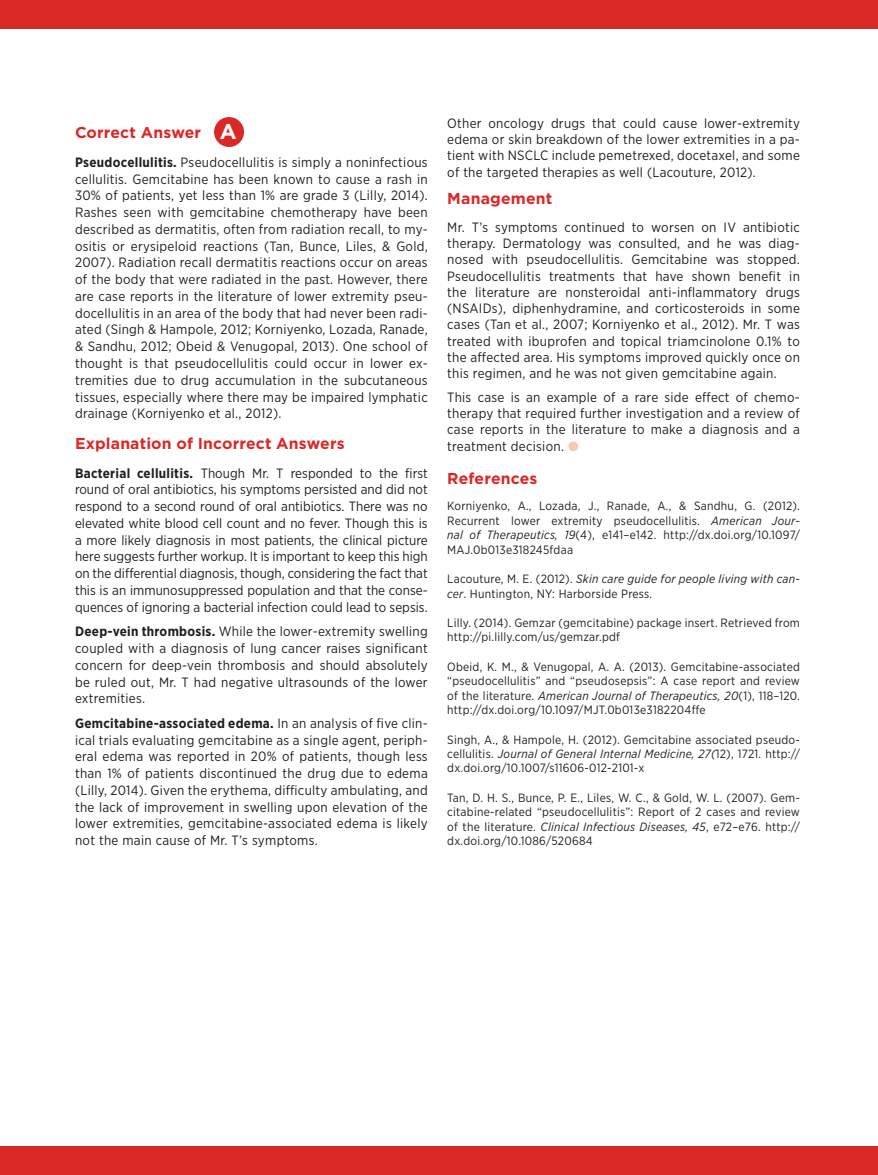
<style>
.page{position:relative;width:878px;height:1175px;background:#fff}
.page>*{position:absolute;margin:0;border:0;box-sizing:border-box;transform-origin:0 0}
.t1{font:700 21.45px "Gotham";color:#fff}
.DS_Header1{font:700 15.75px "Gotham";letter-spacing:.01em;color:#da2827}
.DS_bodytext1{font:13.5px/16.8px "Gotham Narrow";letter-spacing:.02em;color:#231f20;text-align:justify}
.DS_Refs1{font:12px/14.4px "Gotham Narrow";letter-spacing:.02em;color:#231f20;text-align:justify}
.s1{font-weight:700}
.s2{color:#f5c7b4}
.s3{font-style:italic}
</style>
<div class="page">
<div style="left:0;top:0;width:878px;height:29px;background:#da2827"></div>
<div style="left:0;top:1145px;width:878px;height:29px;background:#da2827"></div>
<div style="left:214px;top:117px;width:30px;height:30px;background:#da2827;border-radius:50%"></div>
<p class="DS_Header1" style="left:75px;top:122px;width:128px">Correct Answer</p>
<p class="t1" style="left:220px;top:117px;width:18px">A</p>
<p class="DS_bodytext1" style="left:75px;top:153px;width:354px"><span class="s1">Pseudocellulitis.</span> Pseudocellulitis is simply a noninfectious cellulitis. Gemcitabine has been known to cause a rash in 30% of patients, yet less than 1% are grade 3 (Lilly, 2014).<br>Rashes seen with gemcitabine chemotherapy have been described as dermatitis, often from radiation recall, to my&shy;ositis or erysipeloid reactions (Tan, Bunce, Liles, &amp; Gold, 2007). Radiation recall dermatitis reactions occur on areas of the body that were radiated in the past. However, there are case reports in the literature of lower extremity pseu&shy;docellulitis in an area of the body that had never been radi&shy;ated (Singh &amp; Hampole, 2012; Korniyenko, Lozada, Ranade, &amp; Sandhu, 2012; Obeid &amp; Venugopal, 2013). One school of thought is that pseudocellulitis could occur in lower ex&shy;tremities due to drug accumulation in the subcutaneous tissues, especially where there may be impaired lymphatic drainage (Korniyenko et al., 2012).</p>
<p class="DS_Header1" style="left:75px;top:433px;width:271px">Explanation of Incorrect Answers</p>
<p class="DS_bodytext1" style="left:75px;top:464px;width:354px"><span class="s1">Bacterial cellulitis.</span> Though Mr. T responded to the first round of oral antibiotics, his symptoms persisted and did not respond to a second round of oral antibiotics. There was no elevated white blood cell count and no fever. Though this is a more likely diagnosis in most patients, the clinical picture here suggests further workup. It is important to keep this high on the differential diagnosis, though, considering the fact that this is an immunosuppressed population and that the conse&shy;quences of ignoring a bacterial infection could lead to sepsis.</p>
<p class="DS_bodytext1" style="left:75px;top:623px;width:354px"><span class="s1">Deep-vein thrombosis.</span> While the lower-extremity swelling coupled with a diagnosis of lung cancer raises significant concern for deep-vein thrombosis and should absolutely be ruled out, Mr. T had negative ultrasounds of the lower extremities.</p>
<p class="DS_bodytext1" style="left:75px;top:714px;width:354px"><span class="s1">Gemcitabine-associated edema.</span> In an analysis of five clin&shy;ical trials evaluating gemcitabine as a single agent, periph&shy;eral edema was reported in 20% of patients, though less than 1% of patients discontinued the drug due to edema (Lilly, 2014). Given the erythema, difficulty ambulating, and the lack of improvement in swelling upon elevation of the lower extremities, gemcitabine-associated edema is likely not the main cause of Mr. T’s symptoms.</p>
<p class="DS_bodytext1" style="left:447px;top:115px;width:354px;line-height:16.2px">Other oncology drugs that could cause lower-extremity edema or skin breakdown of the lower extremities in a pa&shy;tient with NSCLC include pemetrexed, docetaxel, and some of the targeted therapies as well (Lacouture, 2012).</p>
<p class="DS_Header1" style="left:447px;top:188px;width:106px">Management</p>
<p class="DS_bodytext1" style="left:447px;top:219px;width:354px;line-height:16.2px">Mr. T’s symptoms continued to worsen on IV antibiotic therapy. Dermatology was consulted, and he was diag&shy;nosed with pseudocellulitis. Gemcitabine was stopped.<br>Pseudocellulitis treatments that have shown benefit in the literature are nonsteroidal anti-inflammatory drugs (NSAIDs), diphenhydramine, and corticosteroids in some cases (Tan et al., 2007; Korniyenko et al., 2012). Mr. T was treated with ibuprofen and topical triamcinolone 0.1% to the affected area. His symptoms improved quickly once on this regimen, and he was not given gemcitabine again.</p>
<p class="DS_bodytext1" style="left:447px;top:389px;width:354px;line-height:16.2px">This case is an example of a rare side effect of chemo&shy;therapy that required further investigation and a review of case reports in the literature to make a diagnosis and a treatment decision. <span class="s2">●</span></p>
<p class="DS_Header1" style="left:447px;top:468px;width:92px">References</p>
<p class="DS_Refs1" style="left:447px;top:499px;width:354px">Korniyenko, A., Lozada, J., Ranade, A., &amp; Sandhu, G. (2012).<br>Recurrent lower extremity pseudocellulitis. <span class="s3">American Jour&shy;nal of Therapeutics, 19</span>(4), e141–e142. http://dx.doi.org/10.1097/ MAJ.0b013e318245fdaa</p>
<p class="DS_Refs1" style="left:447px;top:571px;width:354px">Lacouture, M. E. (2012). <span class="s3">Skin care guide for people living with can&shy;cer</span>. Huntington, NY: Harborside Press.</p>
<p class="DS_Refs1" style="left:447px;top:615px;width:354px">Lilly. (2014). Gemzar (gemcitabine) package insert. Retrieved from http://pi.lilly.com/us/gemzar.pdf</p>
<p class="DS_Refs1" style="left:447px;top:659px;width:354px">Obeid, K. M., &amp; Venugopal, A. A. (2013). Gemcitabine-associated “pseudocellulitis” and “pseudosepsis”: A case report and review of the literature. <span class="s3">American Journal of Therapeutics, 20</span>(1), 118–120. http://dx.doi.org/10.1097/MJT.0b013e3182204ffe</p>
<p class="DS_Refs1" style="left:447px;top:732px;width:354px">Singh, A., &amp; Hampole, H. (2012). Gemcitabine associated pseudo&shy;cellulitis. <span class="s3">Journal of General Internal Medicine, 27(</span>12), 1721. http:// dx.doi.org/10.1007/s11606-012-2101-x</p>
<p class="DS_Refs1" style="left:447px;top:790px;width:354px">Tan, D. H. S., Bunce, P. E., Liles, W. C., &amp; Gold, W. L. (2007). Gem&shy;citabine-related “pseudocellulitis”: Report of 2 cases and review of the literature. <span class="s3">Clinical Infectious Diseases, 45</span>, e72–e76. http:// dx.doi.org/10.1086/520684</p>
</div>
